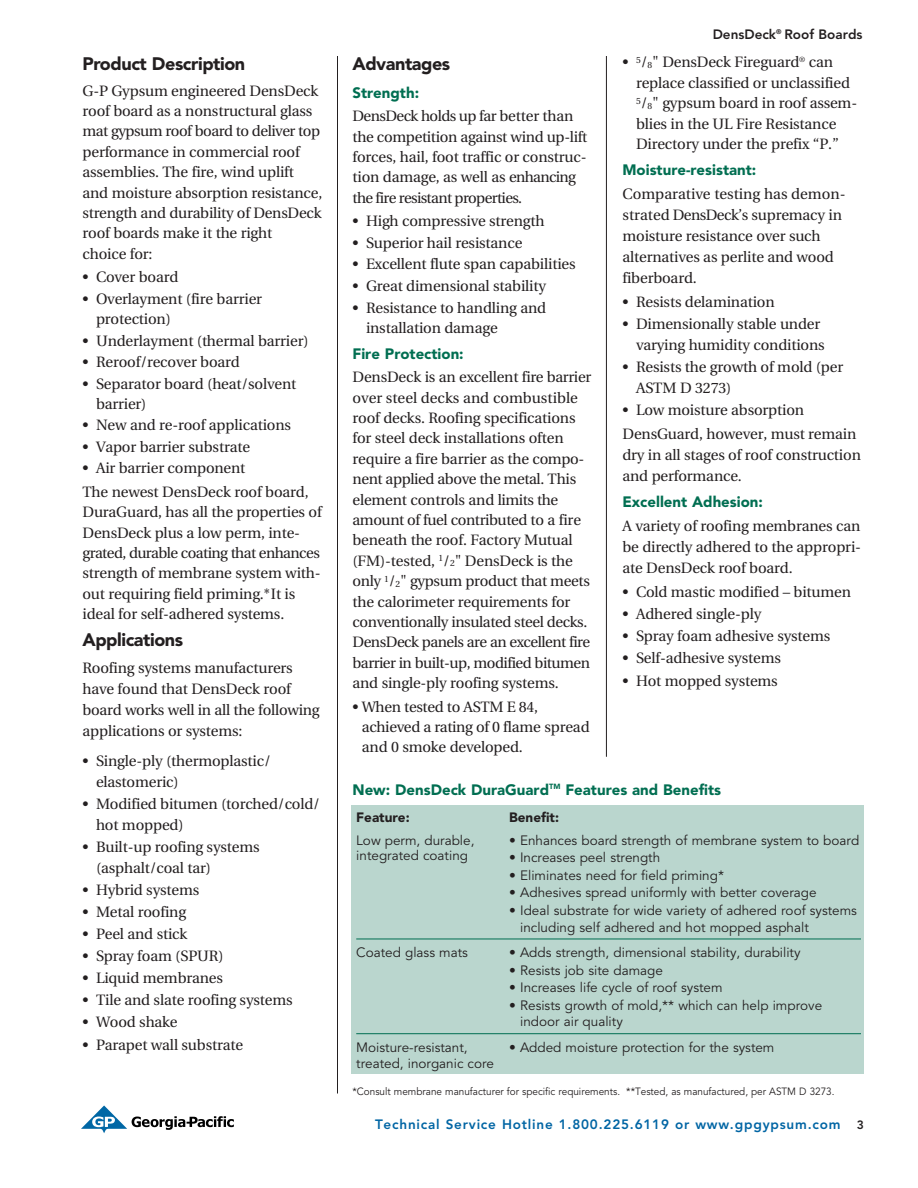
<style>
.page{position:relative;width:918px;height:1188px;background:#fff}
.page>*{position:absolute;margin:0;border:0;box-sizing:border-box;transform-origin:0 0}
.t1{font:900 18px "Avenir";letter-spacing:-.025em;color:#231f20}
.t2{font:15px/20.4px "Utopia";letter-spacing:-.01em;color:#231f20}
.t3{font:900 15px "Avenir";color:#006e51}
.t4{font:13.5px/16.5px "Avenir";color:#231f20}
.t5{font:800 13.5px "Avenir";letter-spacing:.06em;color:#0065a4}
.t6{font:800 13.5px "Avenir";color:#231f20}
.t7{font:900 13.5px "Avenir";color:#231f20}
.t8{font:10.5px "Avenir";color:#231f20;scale:.95 1}
.s1{font-size:9px}
.s2{font-size:12px;color:#231f20}
</style>
<div class="page">
<svg style="left:81px;top:1105px;width:153px;height:28px"></svg>
<hr style="left:337px;top:56px;width:1px;height:1038px;background:#231f20">
<hr style="left:606px;top:56px;width:1px;height:701px;background:#231f20">
<div style="left:351px;top:806px;width:513px;height:268px;background:#bad6ce"></div>
<hr style="left:356px;top:939px;width:505px;height:1px;background:#006e51">
<hr style="left:356px;top:1033px;width:505px;height:1px;background:#006e51">
<p class="t1" style="left:82px;top:56px;width:164px">Product Description</p>
<p class="t2" style="left:82px;top:82px;width:241px">G-P Gypsum engineered DensDeck roof board as a nonstructural glass mat gypsum roof board to deliver top performance in commercial roof assemblies. The fire, wind uplift and moisture absorption resistance, strength and durability of DensDeck roof boards make it the right<br>choice for:</p>
<p class="t2" style="left:82px;top:268px;width:97px">• Cover board</p>
<p class="t2" style="left:96px;top:290px;width:168px;text-indent:-14px">• Overlayment (fire barrier protection)</p>
<p class="t2" style="left:82px;top:332px;width:228px">• Underlayment (thermal barrier)</p>
<p class="t2" style="left:82px;top:353px;width:159px">• Reroof/recover board</p>
<p class="t2" style="left:96px;top:375px;width:202px;text-indent:-14px">• Separator board (heat/solvent barrier)</p>
<p class="t2" style="left:82px;top:416px;width:210px">• New and re-roof applications</p>
<p class="t2" style="left:82px;top:438px;width:169px">• Vapor barrier substrate</p>
<p class="t2" style="left:82px;top:458px;width:228px;line-height:23.4px">• Air barrier component<br>The newest DensDeck roof board,</p>
<p class="t2" style="left:82px;top:503px;width:241px">DuraGuard, has all the properties of DensDeck plus a low perm, inte&shy;grated, durable coating that enhances strength of membrane system with&shy;out requiring field priming.*It is ideal for self-adhered systems.</p>
<p class="t1" style="left:82px;top:633px;width:102px">Applications</p>
<p class="t2" style="left:82px;top:659px;width:239px;line-height:21px">Roofing systems manufacturers have found that DensDeck roof board works well in all the following applications or systems:</p>
<p class="t2" style="left:96px;top:752px;width:177px;line-height:21px;text-indent:-14px">• Single-ply (thermoplastic/ elastomeric)</p>
<p class="t2" style="left:96px;top:795px;width:226px;line-height:21px;text-indent:-14px">• Modified bitumen (torched/cold/ hot mopped)</p>
<p class="t2" style="left:96px;top:838px;width:165px;line-height:21px;text-indent:-14px">• Built-up roofing systems (asphalt/coal tar)</p>
<p class="t2" style="left:82px;top:881px;width:118px">• Hybrid systems</p>
<p class="t2" style="left:82px;top:903px;width:105px">• Metal roofing</p>
<p class="t2" style="left:82px;top:925px;width:106px">• Peel and stick</p>
<p class="t2" style="left:82px;top:947px;width:143px">• Spray foam (SPUR)</p>
<p class="t2" style="left:82px;top:969px;width:142px">• Liquid membranes</p>
<p class="t2" style="left:82px;top:991px;width:212px">• Tile and slate roofing systems</p>
<p class="t2" style="left:82px;top:1014px;width:97px">• Wood shake</p>
<p class="t2" style="left:82px;top:1036px;width:162px">• Parapet wall substrate</p>
<p class="t1" style="left:352px;top:56px;width:99px">Advantages</p>
<p class="t3" style="left:352px;top:87px;width:68px">Strength:</p>
<p class="t2" style="left:352px;top:107px;width:236px">DensDeck holds up far better than the competition against wind up-lift forces, hail, foot traffic or construc&shy;tion damage, as well as enhancing the fire resistant properties.</p>
<p class="t2" style="left:352px;top:212px;width:194px">• High compressive strength</p>
<p class="t2" style="left:352px;top:234px;width:171px">• Superior hail resistance</p>
<p class="t2" style="left:352px;top:256px;width:225px">• Excellent flute span capabilities</p>
<p class="t2" style="left:352px;top:277px;width:195px">• Great dimensional stability</p>
<p class="t2" style="left:366px;top:299px;width:182px;text-indent:-14px">• Resistance to handling and installation damage</p>
<p class="t3" style="left:352px;top:347px;width:113px">Fire Protection:</p>
<p class="t2" style="left:352px;top:368px;width:240px">DensDeck is an excellent fire barrier over steel decks and combustible roof decks. Roofing specifications for steel deck installations often require a fire barrier as the compo&shy;nent applied above the metal. This element controls and limits the amount of fuel contributed to a fire beneath the roof. Factory Mutual (FM)-tested, <sup>1</sup>/<span class="s1">2</span>" DensDeck is the only <sup>1</sup>/<span class="s1">2</span>" gypsum product that meets the calorimeter requirements for conventionally insulated steel decks.<br>DensDeck panels are an excellent fire barrier in built-up, modified bitumen and single-ply roofing systems.</p>
<p class="t2" style="left:362px;top:698px;width:229px;text-indent:-9px">• When tested to ASTM E 84, achieved a rating of 0 flame spread and 0 smoke developed.</p>
<p class="t6" style="left:713px;top:28px;width:151px">DensDeck<sup>®</sup> Roof Boards</p>
<p class="t2" style="left:636px;top:53px;width:223px;text-indent:-14px">• <sup>5</sup>/<span class="s1">8</span>" DensDeck Fireguard<sup>®</sup> can replace classified or unclassified<br><sup>5</sup>/<span class="s1">8</span>" gypsum board in roof assem&shy;blies in the UL Fire Resistance<br>Directory under the prefix “P.”</p>
<p class="t3" style="left:623px;top:163px;width:135px">Moisture-resistant:</p>
<p class="t2" style="left:623px;top:184px;width:225px;line-height:21px">Comparative testing has demon&shy;strated DensDeck’s supremacy in moisture resistance over such alternatives as perlite and wood fiberboard.</p>
<p class="t2" style="left:623px;top:293px;width:154px">• Resists delamination</p>
<p class="t2" style="left:623px;top:315px;width:204px;line-height:21px;text-align:right">• Dimensionally stable under varying humidity conditions</p>
<p class="t2" style="left:636px;top:358px;width:209px;line-height:21px;text-indent:-14px">• Resists the growth of mold (per<br>ASTM D 3273)</p>
<p class="t2" style="left:623px;top:399px;width:235px;line-height:24px">• Low moisture absorption<br>DensGuard, however, must remain</p>
<p class="t2" style="left:623px;top:446px;width:240px;line-height:21px">dry in all stages of roof construction and performance.</p>
<p class="t3" style="left:623px;top:496px;width:142px">Excellent Adhesion:</p>
<p class="t2" style="left:623px;top:517px;width:240px;line-height:21px;text-align:justify">A variety of roofing membranes can be directly adhered to the appropri&shy;ate DensDeck roof board.</p>
<p class="t2" style="left:623px;top:583px;width:230px">• Cold mastic modified – bitumen</p>
<p class="t2" style="left:623px;top:605px;width:140px">• Adhered single-ply</p>
<p class="t2" style="left:623px;top:627px;width:209px">• Spray foam adhesive systems</p>
<p class="t2" style="left:623px;top:650px;width:160px">• Self-adhesive systems</p>
<p class="t2" style="left:623px;top:672px;width:157px">• Hot mopped systems</p>
<p class="t3" style="left:352px;top:783px;width:370px">New: DensDeck DuraGuard<sup>TM</sup> Features and Benefits</p>
<p class="t7" style="left:356px;top:812px;width:55px">Feature:</p>
<p class="t7" style="left:509px;top:812px;width:51px">Benefit:</p>
<p class="t4" style="left:356px;top:833px;width:120px">Low perm, durable,</p>
<p class="t4" style="left:509px;top:833px;width:352px">• Enhances board strength of membrane system to board</p>
<p class="t4" style="left:509px;top:851px;width:153px">• Increases peel strength</p>
<p class="t4" style="left:509px;top:868px;width:216px">• Eliminates need for field priming*</p>
<p class="t4" style="left:509px;top:886px;width:309px">• Adhesives spread uniformly with better coverage</p>
<p class="t4" style="left:520px;top:904px;width:338px;text-indent:-11px">• Ideal substrate for wide variety of adhered roof systems including self adhered and hot mopped asphalt</p>
<p class="t4" style="left:356px;top:946px;width:113px">Coated glass mats</p>
<p class="t4" style="left:509px;top:946px;width:293px">• Adds strength, dimensional stability, durability</p>
<p class="t4" style="left:509px;top:963px;width:155px">• Resists job site damage</p>
<p class="t4" style="left:509px;top:981px;width:215px">• Increases life cycle of roof system</p>
<p class="t4" style="left:520px;top:998px;width:304px;text-indent:-11px">• Resists growth of mold,** which can help improve indoor air quality</p>
<p class="t4" style="left:356px;top:1040px;width:113px">Moisture-resistant,</p>
<p class="t4" style="left:509px;top:1040px;width:267px">• Added moisture protection for the system</p>
<p class="t4" style="left:356px;top:1057px;width:139px">treated, inorganic core</p>
<p class="t4" style="left:356px;top:849px;width:113px">integrated coating</p>
<p class="t8" style="left:352px;top:1087px;width:509px">*Consult membrane manufacturer for specific requirements. **Tested, as manufactured, per ASTM D 3273.</p>
<p class="t5" style="left:375px;top:1119px;width:490px">Technical Service Hotline 1.800.225.6119 or www.gpgypsum.com <span class="s2">3</span></p>
</div>
